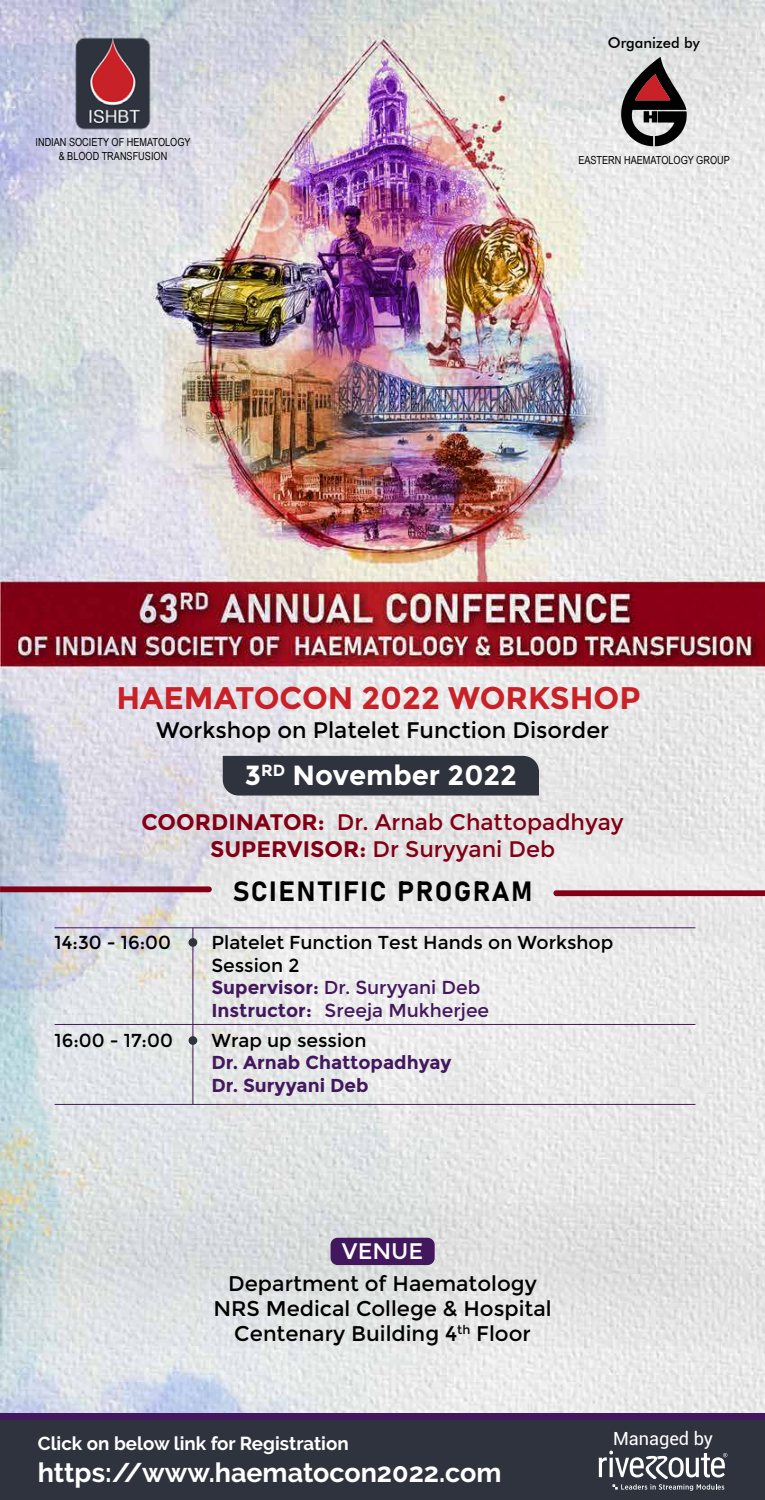
<style>
.page{position:relative;width:765px;height:1500px;background:#fff}
.page>*{position:absolute;margin:0;border:0;box-sizing:border-box;transform-origin:0 0}
.t1{font:700 31.25px "Montserrat";color:#c92128}
.t2{font:700 27.75px "Montserrat";color:#fff}
.t3{font:27.5px "Bahnschrift";letter-spacing:.06em;color:#000}
.t4{font:700 26.88px "Raleway";color:#fff}
.t5{font:22.5px/27px "Montserrat";color:#820015;text-align:center}
.t6{font:22.5px "Montserrat";color:#000}
.t7{font:22.5px "Montserrat";color:#fff}
.t8{font:21.25px/25px "Montserrat";color:#000;text-align:center}
.t9{font:18.75px/22.5px "Montserrat";color:#000}
.t10{font:700 18.75px/22.5px "Montserrat";color:#43175d}
.t11{font:700 18.75px "Raleway";color:#fff}
.t12{font:18.12px "Roboto";color:#fff}
.t13{font:500 14.88px "Futura BT";color:#010303}
.t14{font:11.12px/13.4px "Arial Narrow";color:#020202;text-align:center}
.s1{font-weight:700}
.s2{font-weight:700;color:#43175d}
.s3{color:#43175d}
</style>
<div class="page">
<img style="left:0;top:0;width:765px;height:1413px">
<div style="left:331px;top:1238px;width:104px;height:27px;background:#43175d;border-radius:7px"></div>
<svg style="left:621px;top:57px;width:66px;height:89px;background:#776969"></svg>
<img style="left:73px;top:35px;width:80px;height:95px">
<div style="left:223px;top:756px;width:316px;height:40px;background:#2e333d"></div>
<div style="left:0;top:1420px;width:765px;height:80px;background:#2e333d"></div>
<svg style="left:599px;top:1451px;width:128px;height:40px"></svg>
<div style="left:0;top:1413px;width:765px;height:7px;background:#43175d"></div>
<svg style="left:0;top:886px;width:212px;height:6px"></svg>
<svg style="left:553px;top:890px;width:212px;height:6px"></svg>
<hr style="left:55px;top:1024px;width:640px;height:1px;background:#43175d">
<hr style="left:55px;top:1104px;width:640px;height:1px;background:#43175d">
<hr style="left:55px;top:927px;width:640px;height:1px;background:#43175d">
<hr style="left:192px;top:928px;width:1px;height:176px;background:#43175d">
<div style="left:189px;top:938px;width:8px;height:9px;background:#2e333d;border-radius:50%"></div>
<div style="left:189px;top:1036px;width:8px;height:9px;background:#2e333d;border-radius:50%"></div>
<p class="t14" style="left:36px;top:135px;width:157px">INDIAN SOCIETY OF HEMATOLOGY &amp; BLOOD TRANSFUSION</p>
<p class="t13" style="left:608px;top:34px;width:94px">Organized by</p>
<p class="t14" style="left:578px;top:153px;width:153px">EASTERN HAEMATOLOGY GROUP</p>
<h1 class="t1" style="left:116px;top:679px;width:526px">HAEMATOCON 2022 WORKSHOP</h1>
<p class="t6" style="left:156px;top:717px;width:455px">Workshop on Platelet Function Disorder</p>
<h2 class="t2" style="left:245px;top:759px;width:274px">3<sup>RD</sup> November 2022</h2>
<p class="t5" style="left:141px;top:809px;width:484px"><span class="s1">COORDINATOR:</span> Dr. Arnab Chattopadhyay<br><span class="s1">SUPERVISOR:</span> Dr Suryyani Deb</p>
<h3 class="t3" style="left:233px;top:871px;width:301px">SCIENTIFIC PROGRAM</h3>
<p class="t9" style="left:55px;top:931px;width:118px">14:30 - 16:00</p>
<p class="t9" style="left:211px;top:931px;width:404px">Platelet Function Test Hands on Workshop<br>Session 2<br><span class="s2">Supervisor:</span> <span class="s3">Dr. Suryyani Deb<br></span><span class="s2">Instructor:</span> <span class="s3">Sreeja Mukherjee</span></p>
<p class="t9" style="left:55px;top:1029px;width:120px">16:00 - 17:00</p>
<p class="t9" style="left:211px;top:1029px;width:157px">Wrap up session</p>
<p class="t10" style="left:211px;top:1051px;width:242px">Dr. Arnab Chattopadhyay<br>Dr. Suryyani Deb</p>
<p class="t7" style="left:342px;top:1238px;width:83px">VENUE</p>
<p class="t8" style="left:213px;top:1271px;width:340px">Department of Haematology<br>NRS Medical College &amp; Hospital<br>Centenary Building 4<sup>th</sup> Floor</p>
<p class="t11" style="left:38px;top:1432px;width:312px">Click on below link for Registration</p>
<p class="t12" style="left:613px;top:1426px;width:101px">Managed by</p>
<h3 class="t4" style="left:38px;top:1457px;width:465px">https://www.haematocon2022.com</h3>
</div>
